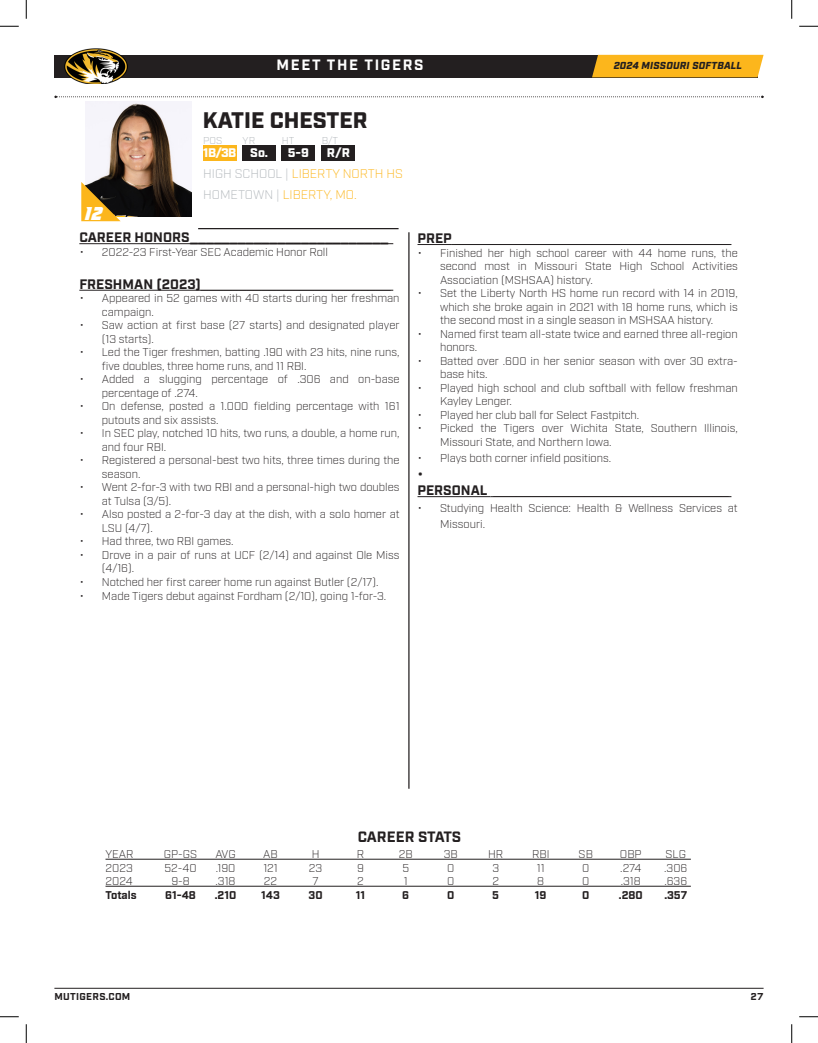
<style>
.page{position:relative;width:818px;height:1043px;background:#fff}
.page>*{position:absolute;margin:0;border:0;box-sizing:border-box;transform-origin:0 0}
.t1{font:900 22.5px "Industry";color:#231f20}
.t2{font:17.5px "Mizzou Nike Font";color:#fff}
.t3{font:700 15px "Industry";letter-spacing:.11em;color:#fff}
.t4{font:700 15px "Industry";letter-spacing:-.01em;color:#231f20}
.t5{font:13.75px "Impact";color:#231f20}
.t6{font:700 13.75px "Industry";color:#231f20}
.t7{font:300 12.5px "Industry";color:#fcb61c}
.t8{font:900 12.5px "Industry";color:#fff}
.t9{font:300 11.25px/13.5px "Industry";color:#231f20}
.t10{font:700 11.25px "Industry";color:#231f20}
.t11{font:italic 900 10.12px "Industry";letter-spacing:.02em;color:#231f20}
.t12{font:700 10px "Industry";letter-spacing:.03em;color:#231f20}
.t13{font:300 10px "Industry";color:#b2b7bb}
.s1{color:#b2b7bb}
.s2{font-family:"Industry";font-weight:700}
</style>
<div class="page">
<hr style="left:54px;top:987px;width:709px;height:1px;background:#231f20">
<svg style="left:54px;top:96px;width:709px;height:2px"></svg>
<div style="left:54px;top:55px;width:703px;height:22px;background:#231f20"></div>
<div style="left:592px;top:55px;width:171px;height:22px;background:#fcb61c"></div>
<img style="left:65px;top:48px;width:63px;height:36px">
<hr style="left:408px;top:232px;width:1px;height:556px;background:#231f20">
<hr style="left:79px;top:243px;width:314px;height:1px;background:#231f20">
<hr style="left:79px;top:290px;width:122px;height:1px;background:#231f20">
<hr style="left:201px;top:290px;width:192px;height:1px;background:#231f20">
<hr style="left:105px;top:859px;width:585px;height:1px;background:#231f20">
<hr style="left:105px;top:886px;width:585px;height:1px;background:#231f20">
<hr style="left:417px;top:244px;width:35px;height:1px;background:#231f20">
<hr style="left:452px;top:244px;width:279px;height:1px;background:#231f20">
<hr style="left:417px;top:496px;width:73px;height:1px;background:#231f20">
<hr style="left:490px;top:496px;width:241px;height:1px;background:#231f20">
<img style="left:85px;top:101px;width:107px;height:115px">
<hr style="left:198px;top:228px;width:200px;height:1px;background:#231f20">
<svg style="left:81px;top:182px;width:40px;height:39px;background:#8a671c"></svg>
<div style="left:203px;top:145px;width:33px;height:15px;background:#fcb61c"></div>
<div style="left:242px;top:145px;width:34px;height:15px;background:#231f20"></div>
<div style="left:282px;top:145px;width:33px;height:15px;background:#231f20"></div>
<div style="left:322px;top:145px;width:33px;height:15px;background:#231f20"></div>
<svg style="left:0;top:25px;width:19px;height:2px"></svg>
<svg style="left:799px;top:25px;width:18px;height:2px"></svg>
<svg style="left:0;top:1016px;width:19px;height:1px"></svg>
<svg style="left:799px;top:1016px;width:18px;height:1px"></svg>
<svg style="left:25px;top:0;width:2px;height:19px"></svg>
<svg style="left:25px;top:1024px;width:2px;height:18px"></svg>
<svg style="left:791px;top:0;width:1px;height:19px"></svg>
<svg style="left:791px;top:1024px;width:1px;height:18px"></svg>
<p class="t2" style="left:84px;top:205px;width:21px">12</p>
<p class="t3" style="left:276px;top:56px;width:149px">MEET THE TIGERS</p>
<p class="t1" style="left:203px;top:107px;width:166px">KATIE CHESTER</p>
<p class="t13" style="left:322px;top:134px;width:18px">B/T</p>
<p class="t8" style="left:327px;top:145px;width:24px">R/R</p>
<p class="t13" style="left:203px;top:134px;width:21px">POS</p>
<p class="t8" style="left:203px;top:145px;width:35px">1B/3B</p>
<p class="t13" style="left:282px;top:134px;width:14px">HT</p>
<p class="t8" style="left:288px;top:145px;width:23px">5-9</p>
<p class="t7" style="left:203px;top:166px;width:201px"><span class="s1">HIGH SCHOOL |</span> LIBERTY NORTH HS</p>
<p class="t7" style="left:203px;top:187px;width:155px"><span class="s1">HOMETOWN |</span> LIBERTY, MO.</p>
<p class="t13" style="left:242px;top:134px;width:14px">YR</p>
<p class="t8" style="left:250px;top:145px;width:19px">So.</p>
<p class="t11" style="left:613px;top:60px;width:130px">2024 MISSOURI SOFTBALL</p>
<p class="t6" style="left:79px;top:229px;width:310px">CAREER HONORS_________________________</p>
<p class="t9" style="left:79px;top:245px;width:250px">• 2022-23 First-Year SEC Academic Honor Roll</p>
<p class="t5" style="left:79px;top:273px;width:313px"><span class="s2">FRESHMAN (2023)</span>_________________________</p>
<p class="t9" style="left:102px;top:292px;width:299px;text-indent:-22px">• Appeared in 52 games with 40 starts during her freshman campaign.</p>
<p class="t9" style="left:102px;top:319px;width:299px;text-indent:-22px">• Saw action at first base (27 starts) and designated player (13 starts).</p>
<p class="t9" style="left:102px;top:346px;width:299px;text-indent:-22px">• Led the Tiger freshmen, batting .190 with 23 hits, nine runs, five doubles, three home runs, and 11 RBI.</p>
<p class="t9" style="left:102px;top:373px;width:299px;text-indent:-22px">• Added a slugging percentage of .306 and on-base percentage of .274.</p>
<p class="t9" style="left:102px;top:400px;width:299px;text-indent:-22px">• On defense, posted a 1.000 fielding percentage with 161 putouts and six assists.</p>
<p class="t9" style="left:102px;top:427px;width:299px;text-indent:-22px">• In SEC play, notched 10 hits, two runs, a double, a home run, and four RBI.</p>
<p class="t9" style="left:102px;top:454px;width:299px;text-indent:-22px">• Registered a personal-best two hits, three times during the season.</p>
<p class="t9" style="left:102px;top:481px;width:299px;text-indent:-22px">• Went 2-for-3 with two RBI and a personal-high two doubles at Tulsa (3/5).</p>
<p class="t9" style="left:102px;top:508px;width:299px;text-indent:-22px">• Also posted a 2-for-3 day at the dish, with a solo homer at<br>LSU (4/7).</p>
<p class="t9" style="left:79px;top:535px;width:156px">• Had three, two RBI games.</p>
<p class="t9" style="left:102px;top:548px;width:299px;text-indent:-22px">• Drove in a pair of runs at UCF (2/14) and against Ole Miss (4/16).</p>
<p class="t9" style="left:79px;top:575px;width:300px">• Notched her first career home run against Butler (2/17).</p>
<p class="t9" style="left:79px;top:589px;width:308px">• Made Tigers debut against Fordham (2/10), going 1-for-3.</p>
<p class="t9" style="left:440px;top:246px;width:299px;text-align:justify;text-indent:-22px">• Finished her high school career with 44 home runs, the second most in Missouri State High School Activities Association (MSHSAA) history.</p>
<p class="t9" style="left:440px;top:286px;width:299px;text-align:justify;text-indent:-22px">• Set the Liberty North HS home run record with 14 in 2019, which she broke again in 2021 with 18 home runs, which is the second most in a single season in MSHSAA history.</p>
<p class="t9" style="left:440px;top:327px;width:299px;text-indent:-22px">• Named first team all-state twice and earned three all-region honors.</p>
<p class="t9" style="left:440px;top:354px;width:299px;text-indent:-22px">• Batted over .600 in her senior season with over 30 extra&shy;base hits.</p>
<p class="t9" style="left:440px;top:381px;width:299px;text-indent:-22px">• Played high school and club softball with fellow freshman<br>Kayley Lenger.</p>
<p class="t9" style="left:417px;top:408px;width:223px">• Played her club ball for Select Fastpitch.</p>
<p class="t9" style="left:440px;top:421px;width:299px;text-indent:-22px">• Picked the Tigers over Wichita State, Southern Illinois,<br>Missouri State, and Northern Iowa.</p>
<p class="t9" style="left:417px;top:451px;width:195px">• Plays both corner infield positions.</p>
<p class="t6" style="left:417px;top:466px;width:7px">•</p>
<p class="t5" style="left:417px;top:479px;width:313px"><span class="s2">PERSONAL</span> _______________________________</p>
<p class="t9" style="left:440px;top:499px;width:299px;line-height:16.5px;text-indent:-22px">• Studying Health Science: Health &amp; Wellness Services at<br>Missouri.</p>
<p class="t4" style="left:357px;top:827px;width:105px">CAREER STATS</p>
<p class="t9" style="left:105px;top:847px;width:30px">YEAR</p>
<p class="t9" style="left:164px;top:847px;width:35px">GP-GS</p>
<p class="t9" style="left:215px;top:847px;width:22px">AVG</p>
<p class="t9" style="left:263px;top:847px;width:16px">AB</p>
<p class="t9" style="left:312px;top:847px;width:9px">H</p>
<p class="t9" style="left:357px;top:847px;width:9px">R</p>
<p class="t9" style="left:398px;top:847px;width:15px">2B</p>
<p class="t9" style="left:443px;top:847px;width:16px">3B</p>
<p class="t9" style="left:488px;top:847px;width:17px">HR</p>
<p class="t9" style="left:532px;top:847px;width:19px">RBI</p>
<p class="t9" style="left:578px;top:847px;width:16px">SB</p>
<p class="t9" style="left:620px;top:847px;width:23px">OBP</p>
<p class="t9" style="left:665px;top:847px;width:22px">SLG</p>
<p class="t9" style="left:105px;top:861px;width:29px">2023</p>
<p class="t9" style="left:164px;top:861px;width:33px">52-40</p>
<p class="t9" style="left:216px;top:861px;width:21px">.190</p>
<p class="t9" style="left:263px;top:861px;width:16px">121</p>
<p class="t9" style="left:309px;top:861px;width:15px">23</p>
<p class="t9" style="left:357px;top:861px;width:8px">9</p>
<p class="t9" style="left:402px;top:861px;width:8px">5</p>
<p class="t9" style="left:447px;top:861px;width:9px">0</p>
<p class="t9" style="left:492px;top:861px;width:8px">3</p>
<p class="t9" style="left:537px;top:861px;width:9px">11</p>
<p class="t9" style="left:582px;top:861px;width:9px">0</p>
<p class="t9" style="left:620px;top:861px;width:23px">.274</p>
<p class="t9" style="left:664px;top:861px;width:25px">.306</p>
<p class="t9" style="left:105px;top:874px;width:29px">2024</p>
<p class="t9" style="left:171px;top:874px;width:20px">9-8</p>
<p class="t9" style="left:215px;top:874px;width:21px">.318</p>
<p class="t9" style="left:264px;top:874px;width:15px">22</p>
<p class="t9" style="left:312px;top:874px;width:8px">7</p>
<p class="t9" style="left:357px;top:874px;width:8px">2</p>
<p class="t9" style="left:403px;top:874px;width:5px">1</p>
<p class="t9" style="left:447px;top:874px;width:9px">0</p>
<p class="t9" style="left:492px;top:874px;width:8px">2</p>
<p class="t9" style="left:537px;top:874px;width:8px">8</p>
<p class="t9" style="left:582px;top:874px;width:9px">0</p>
<p class="t9" style="left:620px;top:874px;width:21px">.318</p>
<p class="t9" style="left:664px;top:874px;width:24px">.636</p>
<p class="t10" style="left:105px;top:888px;width:33px">Totals</p>
<p class="t10" style="left:165px;top:888px;width:32px">61-48</p>
<p class="t10" style="left:215px;top:888px;width:23px">.210</p>
<p class="t10" style="left:261px;top:888px;width:20px">143</p>
<p class="t10" style="left:308px;top:888px;width:16px">30</p>
<p class="t10" style="left:356px;top:888px;width:11px">11</p>
<p class="t10" style="left:402px;top:888px;width:8px">6</p>
<p class="t10" style="left:447px;top:888px;width:9px">0</p>
<p class="t10" style="left:492px;top:888px;width:8px">5</p>
<p class="t10" style="left:535px;top:888px;width:13px">19</p>
<p class="t10" style="left:582px;top:888px;width:9px">0</p>
<p class="t10" style="left:619px;top:888px;width:25px">.280</p>
<p class="t10" style="left:664px;top:888px;width:24px">.357</p>
<p class="t12" style="left:54px;top:990px;width:78px">MUTIGERS.COM</p>
<p class="t12" style="left:750px;top:990px;width:15px">27</p>
</div>
